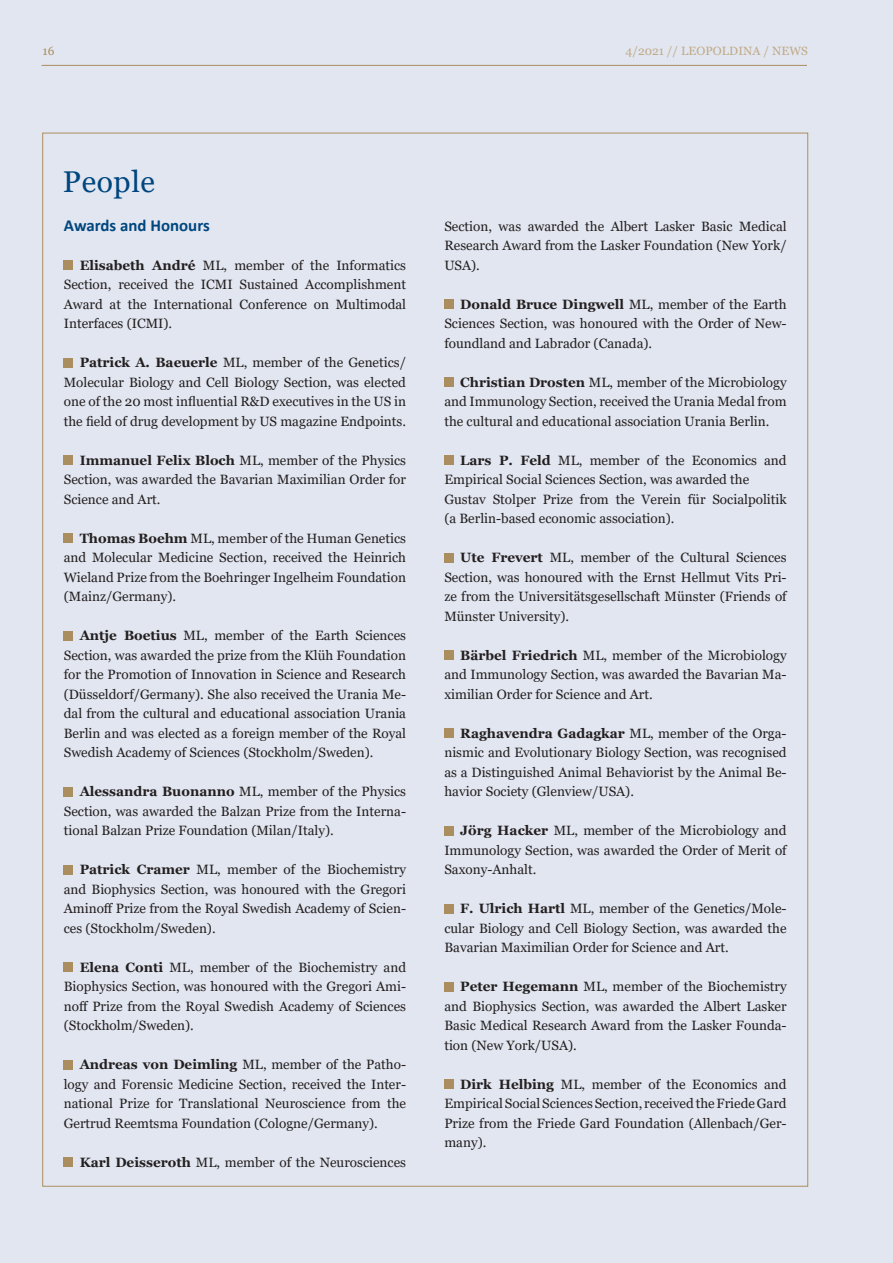
<style>
.page{position:relative;width:893px;height:1263px;background:#e2e6f0}
.page>*{position:absolute;margin:0;border:0;box-sizing:border-box;transform-origin:0 0}
.t1{font:30px "Georgia";letter-spacing:.02em;color:#00467e}
.Fliesstext{font:700 16.8px "Calibri";color:#00467e}
.Fliesstext-2{font:13.5px/19.5px "Georgia";color:#231f20;text-align:justify}
.t2{font:12px "Georgia";letter-spacing:.01em;color:#c0aa87}
.t3{font:12px "Georgia";color:#ab8e60}
.s1{font-weight:700}
</style>
<div class="page">
<hr style="left:42px;top:65px;width:765px;height:1px;background:#ab8e60">
<div style="left:64px;top:260px;width:9px;height:10px;background:#ab8e60"></div>
<div style="left:64px;top:358px;width:9px;height:9px;background:#ab8e60"></div>
<div style="left:64px;top:455px;width:9px;height:10px;background:#ab8e60"></div>
<div style="left:64px;top:533px;width:9px;height:10px;background:#ab8e60"></div>
<div style="left:64px;top:631px;width:9px;height:9px;background:#ab8e60"></div>
<div style="left:64px;top:787px;width:9px;height:9px;background:#ab8e60"></div>
<div style="left:64px;top:865px;width:9px;height:9px;background:#ab8e60"></div>
<div style="left:64px;top:962px;width:9px;height:10px;background:#ab8e60"></div>
<div style="left:64px;top:1060px;width:9px;height:9px;background:#ab8e60"></div>
<div style="left:64px;top:1157px;width:9px;height:10px;background:#ab8e60"></div>
<div style="left:444px;top:299px;width:9px;height:10px;background:#ab8e60"></div>
<div style="left:444px;top:377px;width:9px;height:10px;background:#ab8e60"></div>
<div style="left:444px;top:455px;width:9px;height:10px;background:#ab8e60"></div>
<div style="left:444px;top:553px;width:9px;height:9px;background:#ab8e60"></div>
<div style="left:444px;top:650px;width:9px;height:10px;background:#ab8e60"></div>
<div style="left:444px;top:728px;width:9px;height:10px;background:#ab8e60"></div>
<div style="left:444px;top:826px;width:9px;height:9px;background:#ab8e60"></div>
<div style="left:444px;top:904px;width:9px;height:9px;background:#ab8e60"></div>
<div style="left:444px;top:982px;width:9px;height:9px;background:#ab8e60"></div>
<div style="left:444px;top:1079px;width:9px;height:10px;background:#ab8e60"></div>
<p class="t3" style="left:46px;top:44px;width:13px">16</p>
<p class="t2" style="left:581px;top:44px;width:232px">2|2020 // LEOPOLDINA / NEWSLETTER</p>
<p class="t2" style="left:626px;top:44px;width:184px">4/2021 // LEOPOLDINA / NEWS</p>
<p class="t3" style="left:43px;top:44px;width:13px">16</p>
<p class="t1" style="left:63px;top:163px;width:94px">People</p>
<p class="Fliesstext" style="left:64px;top:213px;width:148px">Awards and Honours</p>
<p class="Fliesstext-2" style="left:64px;top:256px;width:344px;text-indent:16px"><span class="s1">Elisabeth André</span> ML, member of the Informatics Section, received the ICMI Sustained Accomplishment Award at the International Conference on Multimodal Interfaces (ICMI).</p>
<p class="Fliesstext-2" style="left:64px;top:353px;width:344px;text-indent:16px"><span class="s1">Patrick A. Baeuerle</span> ML, member of the Genetics/ Molecular Biology and Cell Biology Section, was elected one of the 20 most influential R&amp;D executives in the US in the field of drug development by US magazine Endpoints.</p>
<p class="Fliesstext-2" style="left:64px;top:451px;width:344px;text-indent:16px"><span class="s1">Immanuel Felix Bloch</span> ML, member of the Physics Section, was awarded the Bavarian Maximilian Order for Science and Art.</p>
<p class="Fliesstext-2" style="left:64px;top:529px;width:344px;text-indent:16px"><span class="s1">Thomas Boehm</span> ML, member of the Human Genetics and Molecular Medicine Section, received the Heinrich Wieland Prize from the Boehringer Ingelheim Foundation (Mainz/Germany).</p>
<p class="Fliesstext-2" style="left:64px;top:626px;width:344px;text-indent:16px"><span class="s1">Antje Boetius</span> ML, member of the Earth Sciences Section, was awarded the prize from the Klüh Foundation for the Promotion of Innovation in Science and Research (Düsseldorf/Germany). She also received the Urania Me&shy;dal from the cultural and educational association Urania Berlin and was elected as a foreign member of the Royal Swedish Academy of Sciences (Stockholm/Sweden).</p>
<p class="Fliesstext-2" style="left:64px;top:782px;width:344px;text-indent:16px"><span class="s1">Alessandra Buonanno</span> ML, member of the Physics Section, was awarded the Balzan Prize from the Interna&shy;tional Balzan Prize Foundation (Milan/Italy).</p>
<p class="Fliesstext-2" style="left:64px;top:860px;width:344px;text-indent:16px"><span class="s1">Patrick Cramer</span> ML, member of the Biochemistry and Biophysics Section, was honoured with the Gregori Aminoff Prize from the Royal Swedish Academy of Scien&shy;ces (Stockholm/Sweden).</p>
<p class="Fliesstext-2" style="left:64px;top:958px;width:344px;text-indent:16px"><span class="s1">Elena Conti</span> ML, member of the Biochemistry and Biophysics Section, was honoured with the Gregori Ami&shy;noff Prize from the Royal Swedish Academy of Sciences (Stockholm/Sweden).</p>
<p class="Fliesstext-2" style="left:64px;top:1055px;width:344px;text-indent:16px"><span class="s1">Andreas von Deimling</span> ML, member of the Patho&shy;logy and Forensic Medicine Section, received the Inter&shy;national Prize for Translational Neuroscience from the Gertrud Reemtsma Foundation (Cologne/Germany).</p>
<p class="Fliesstext-2" style="left:80px;top:1153px;width:328px"><span class="s1">Karl Deisseroth</span> ML, member of the Neurosciences</p>
<p class="Fliesstext-2" style="left:444px;top:217px;width:344px">Section, was awarded the Albert Lasker Basic Medical Research Award from the Lasker Foundation (New York/ USA).</p>
<p class="Fliesstext-2" style="left:444px;top:295px;width:344px;text-indent:16px"><span class="s1">Donald Bruce Dingwell</span> ML, member of the Earth Sciences Section, was honoured with the Order of New&shy;foundland and Labrador (Canada).</p>
<p class="Fliesstext-2" style="left:444px;top:373px;width:344px;text-indent:16px"><span class="s1">Christian Drosten</span> ML, member of the Microbiology and Immunology Section, received the Urania Medal from the cultural and educational association Urania Berlin.</p>
<p class="Fliesstext-2" style="left:444px;top:451px;width:344px;text-indent:16px"><span class="s1">Lars P. Feld</span> ML, member of the Economics and<br>Empirical Social Sciences Section, was awarded the</p>
<p class="Fliesstext-2" style="left:444px;top:490px;width:344px">Gustav Stolper Prize from the Verein für Socialpolitik (a Berlin-based economic association).</p>
<p class="Fliesstext-2" style="left:444px;top:548px;width:344px;text-indent:16px"><span class="s1">Ute Frevert</span> ML, member of the Cultural Sciences Section, was honoured with the Ernst Hellmut Vits Pri&shy;ze from the Universitätsgesellschaft Münster (Friends of Münster University).</p>
<p class="Fliesstext-2" style="left:444px;top:646px;width:344px;text-indent:16px"><span class="s1">Bärbel Friedrich</span> ML, member of the Microbiology and Immunology Section, was awarded the Bavarian Ma&shy;ximilian Order for Science and Art.</p>
<p class="Fliesstext-2" style="left:444px;top:724px;width:344px;text-indent:16px"><span class="s1">Raghavendra Gadagkar</span> ML, member of the Orga&shy;nismic and Evolutionary Biology Section, was recognised as a Distinguished Animal Behaviorist by the Animal Be&shy;havior Society (Glenview/USA).</p>
<p class="Fliesstext-2" style="left:444px;top:821px;width:344px;text-indent:16px"><span class="s1">Jörg Hacker</span> ML, member of the Microbiology and Immunology Section, was awarded the Order of Merit of Saxony-Anhalt.</p>
<p class="Fliesstext-2" style="left:444px;top:899px;width:344px;text-indent:16px"><span class="s1">F. Ulrich Hartl</span> ML, member of the Genetics/Mole&shy;cular Biology and Cell Biology Section, was awarded the Bavarian Maximilian Order for Science and Art.</p>
<p class="Fliesstext-2" style="left:444px;top:977px;width:344px;text-indent:16px"><span class="s1">Peter Hegemann</span> ML, member of the Biochemistry and Biophysics Section, was awarded the Albert Lasker Basic Medical Research Award from the Lasker Founda&shy;tion (New York/USA).</p>
<p class="Fliesstext-2" style="left:444px;top:1075px;width:344px;text-indent:16px"><span class="s1">Dirk Helbing</span> ML, member of the Economics and Empirical Social Sciences Section, received the Friede Gard Prize from the Friede Gard Foundation (Allenbach/Ger&shy;many).</p>
</div>
